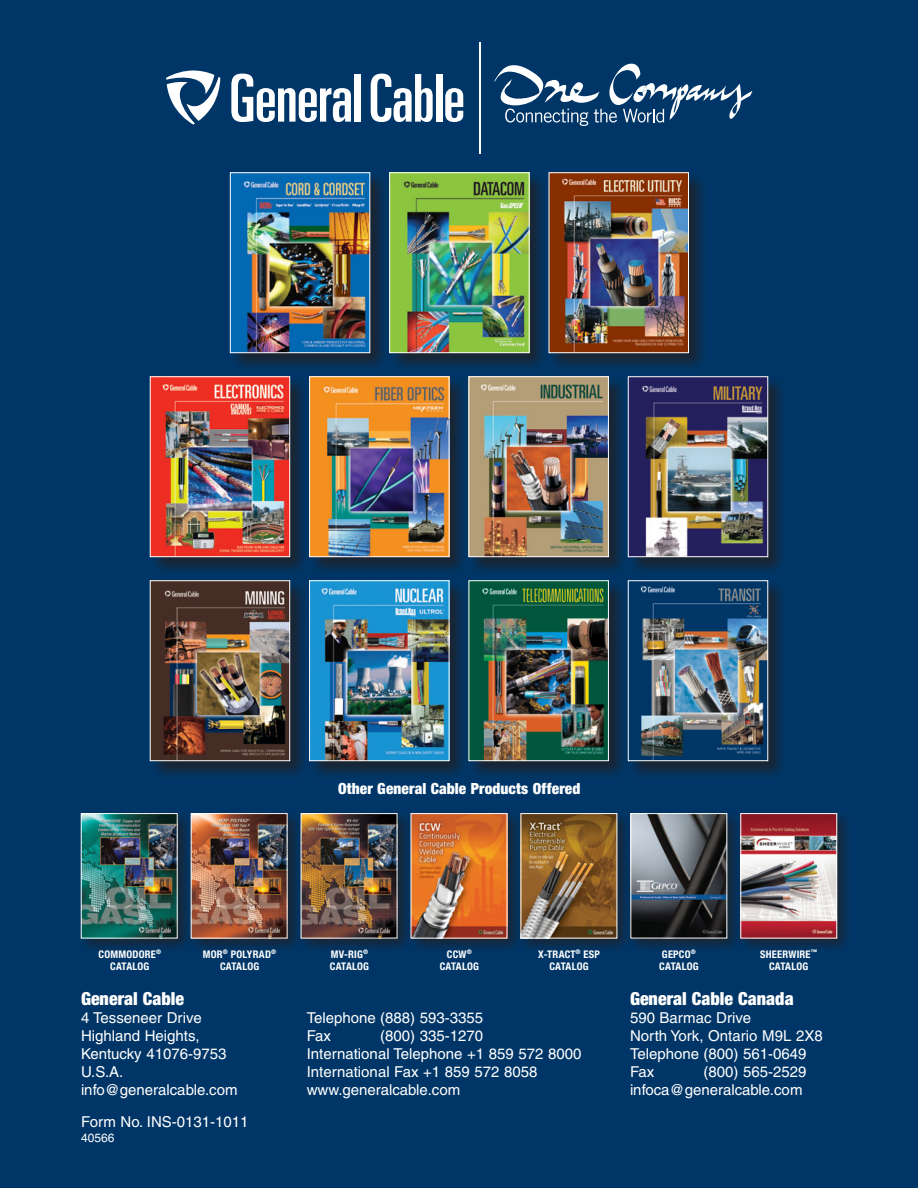
<style>
.page{position:relative;width:918px;height:1188px;background:#003667}
.page>*{position:absolute;margin:0;border:0;box-sizing:border-box;transform-origin:0 0}
.Divider_Pgs_TOC{font:900 condensed 18px "Helvetica Neue";color:#fff}
.Divider_Pgs_TOC-2{font:900 condensed 15.3px "Helvetica Neue";letter-spacing:.01em;color:#fff}
.Divider_Pgs_TOC-3{font:15px/18px "Helvetica";color:#fff}
.Divider_Pgs_TOC-4{font:12px "Helvetica";color:#fff}
.Divider_Pgs_TOC-5{font:700 condensed 10.5px/12px "Helvetica Neue";letter-spacing:.02em;color:#fff;text-align:center}
</style>
<div class="page">
<div style="left:77px;top:809px;width:117px;height:145px;background:#231f20;opacity:.72"></div>
<img style="left:83px;top:815px;width:92px;height:121px">
<div style="left:81px;top:813px;width:96px;height:125px;border:1px solid #fff"></div>
<div style="left:187px;top:809px;width:116px;height:145px;background:#231f20;opacity:.72"></div>
<img style="left:193px;top:815px;width:92px;height:121px">
<div style="left:191px;top:813px;width:96px;height:125px;border:1px solid #fff"></div>
<div style="left:297px;top:809px;width:116px;height:145px;background:#231f20;opacity:.72"></div>
<img style="left:303px;top:815px;width:92px;height:121px">
<div style="left:407px;top:809px;width:116px;height:145px;background:#231f20;opacity:.72"></div>
<img style="left:413px;top:815px;width:92px;height:121px">
<div style="left:517px;top:809px;width:116px;height:145px;background:#231f20;opacity:.72"></div>
<img style="left:523px;top:815px;width:92px;height:121px">
<div style="left:626px;top:809px;width:117px;height:145px;background:#231f20;opacity:.72"></div>
<img style="left:633px;top:815px;width:92px;height:121px">
<div style="left:631px;top:813px;width:96px;height:125px;border:1px solid #fff"></div>
<div style="left:736px;top:809px;width:117px;height:145px;background:#231f20;opacity:.72"></div>
<img style="left:743px;top:815px;width:92px;height:121px">
<div style="left:741px;top:813px;width:96px;height:125px;border:1px solid #fff"></div>
<div style="left:229px;top:171px;width:160px;height:201px;background:#231f20;opacity:.75"></div>
<img style="left:232px;top:175px;width:136px;height:176px">
<div style="left:230px;top:173px;width:140px;height:180px;border:1px solid #fff"></div>
<div style="left:149px;top:375px;width:160px;height:201px;background:#231f20;opacity:.75"></div>
<img style="left:152px;top:379px;width:136px;height:176px">
<div style="left:150px;top:377px;width:140px;height:180px;border:1px solid #fff"></div>
<div style="left:627px;top:375px;width:160px;height:201px;background:#231f20;opacity:.75"></div>
<img style="left:630px;top:379px;width:136px;height:176px">
<div style="left:628px;top:377px;width:140px;height:180px;border:1px solid #fff"></div>
<div style="left:388px;top:171px;width:161px;height:201px;background:#231f20;opacity:.75"></div>
<img style="left:391px;top:175px;width:136px;height:176px">
<div style="left:389px;top:173px;width:140px;height:180px;border:1px solid #fff"></div>
<div style="left:308px;top:375px;width:161px;height:201px;background:#231f20;opacity:.75"></div>
<img style="left:311px;top:379px;width:136px;height:176px">
<div style="left:309px;top:377px;width:140px;height:180px;border:1px solid #fff"></div>
<div style="left:149px;top:579px;width:160px;height:201px;background:#231f20;opacity:.75"></div>
<img style="left:152px;top:582px;width:136px;height:177px">
<div style="left:150px;top:580px;width:140px;height:181px;border:1px solid #fff"></div>
<div style="left:548px;top:171px;width:160px;height:201px;background:#231f20;opacity:.75"></div>
<img style="left:551px;top:175px;width:136px;height:176px">
<div style="left:549px;top:173px;width:140px;height:180px;border:1px solid #fff"></div>
<div style="left:468px;top:375px;width:160px;height:201px;background:#231f20;opacity:.75"></div>
<img style="left:471px;top:379px;width:136px;height:176px">
<div style="left:469px;top:377px;width:140px;height:180px;border:1px solid #fff"></div>
<div style="left:308px;top:579px;width:161px;height:201px;background:#231f20;opacity:.75"></div>
<img style="left:311px;top:582px;width:136px;height:177px">
<div style="left:309px;top:580px;width:140px;height:181px;border:1px solid #fff"></div>
<div style="left:627px;top:579px;width:160px;height:201px;background:#231f20;opacity:.75"></div>
<img style="left:630px;top:582px;width:136px;height:177px">
<div style="left:628px;top:580px;width:140px;height:181px;border:1px solid #fff"></div>
<div style="left:468px;top:579px;width:160px;height:201px;background:#231f20;opacity:.75"></div>
<img style="left:471px;top:582px;width:136px;height:177px">
<div style="left:469px;top:580px;width:140px;height:181px;border:1px solid #fff"></div>
<svg style="left:231px;top:74px;width:120px;height:48px"></svg>
<div style="left:355px;top:74px;width:6px;height:48px;background:#fff"></div>
<svg style="left:371px;top:74px;width:62px;height:48px"></svg>
<div style="left:436px;top:74px;width:6px;height:48px;background:#fff"></div>
<svg style="left:445px;top:88px;width:18px;height:34px"></svg>
<svg style="left:166px;top:71px;width:54px;height:54px"></svg>
<hr style="left:479px;top:42px;width:2px;height:112px;background:#fff">
<svg style="left:494px;top:64px;width:259px;height:62px"></svg>
<p class="Divider_Pgs_TOC-2" style="left:338px;top:779px;width:244px">Other General Cable Products Offered</p>
<p class="Divider_Pgs_TOC-5" style="left:99px;top:948px;width:64px">COMMODORE<sup>®<br></sup>CATALOG</p>
<p class="Divider_Pgs_TOC-5" style="left:203px;top:948px;width:75px">MOR<sup>®</sup> POLYRAD<sup>®<br></sup>CATALOG</p>
<p class="Divider_Pgs_TOC-5" style="left:330px;top:948px;width:41px;text-align:left">MV-RIG<sup>®<br></sup>CATALOG</p>
<p class="Divider_Pgs_TOC-5" style="left:440px;top:948px;width:41px">CCW<sup>®<br></sup>CATALOG</p>
<p class="Divider_Pgs_TOC-5" style="left:538px;top:948px;width:63px">X-TRACT<sup>®</sup> ESP<br>CATALOG</p>
<p class="Divider_Pgs_TOC-5" style="left:659px;top:948px;width:41px;text-align:left">GEPCO<sup>®<br></sup>CATALOG</p>
<p class="Divider_Pgs_TOC-5" style="left:760px;top:948px;width:58px">SHEERWIRE<sup>™<br></sup>CATALOG</p>
<p class="Divider_Pgs_TOC" style="left:81px;top:988px;width:105px">General Cable</p>
<p class="Divider_Pgs_TOC-3" style="left:81px;top:1009px;width:122px">4 Tesseneer Drive</p>
<p class="Divider_Pgs_TOC-3" style="left:81px;top:1027px;width:147px">Highland Heights,<br>Kentucky 41076-9753</p>
<p class="Divider_Pgs_TOC-3" style="left:81px;top:1063px;width:44px">U.S.A.</p>
<p class="Divider_Pgs_TOC-3" style="left:81px;top:1081px;width:158px">info@generalcable.com</p>
<p class="Divider_Pgs_TOC-3" style="left:81px;top:1112px;width:169px">Form No. INS-0131-1011</p>
<p class="Divider_Pgs_TOC-4" style="left:81px;top:1130px;width:35px">40566</p>
<p class="Divider_Pgs_TOC-3" style="left:307px;top:1009px;width:178px">Telephone (888) 593-3355</p>
<p class="Divider_Pgs_TOC-3" style="left:307px;top:1027px;width:26px">Fax</p>
<p class="Divider_Pgs_TOC-3" style="left:380px;top:1027px;width:104px">(800) 335-1270</p>
<p class="Divider_Pgs_TOC-3" style="left:307px;top:1045px;width:276px">International Telephone +1 859 572 8000</p>
<p class="Divider_Pgs_TOC-3" style="left:307px;top:1063px;width:232px">International Fax +1 859 572 8058</p>
<p class="Divider_Pgs_TOC-3" style="left:307px;top:1081px;width:155px">www.generalcable.com</p>
<p class="Divider_Pgs_TOC" style="left:630px;top:988px;width:165px">General Cable Canada</p>
<p class="Divider_Pgs_TOC-3" style="left:630px;top:1009px;width:123px">590 Barmac Drive</p>
<p class="Divider_Pgs_TOC-3" style="left:630px;top:1027px;width:194px">North York, Ontario M9L 2X8</p>
<p class="Divider_Pgs_TOC-3" style="left:630px;top:1045px;width:178px">Telephone (800) 561-0649</p>
<p class="Divider_Pgs_TOC-3" style="left:630px;top:1063px;width:26px">Fax</p>
<p class="Divider_Pgs_TOC-3" style="left:704px;top:1063px;width:104px">(800) 565-2529</p>
<p class="Divider_Pgs_TOC-3" style="left:630px;top:1081px;width:174px">infoca@generalcable.com</p>
</div>
